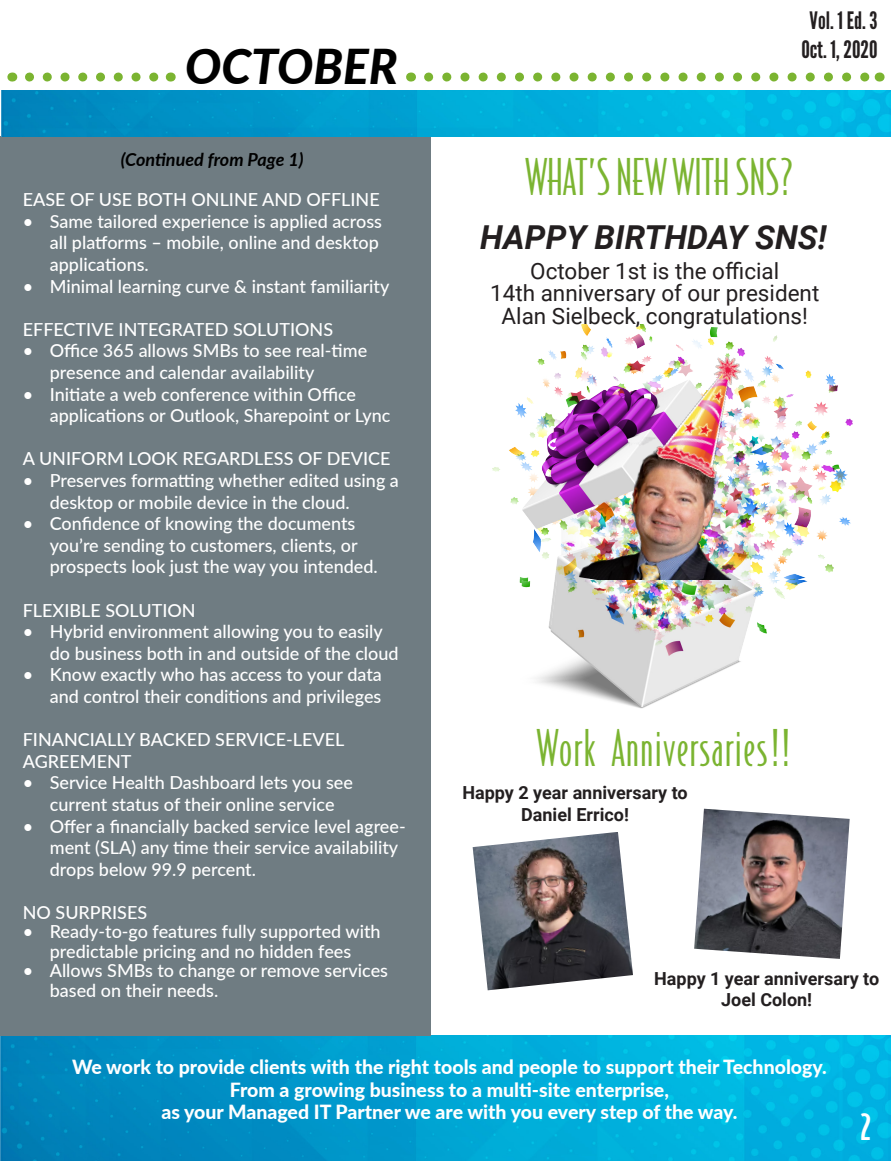
<style>
.page{position:relative;width:891px;height:1161px;background:#fff}
.page>*{position:absolute;margin:0;border:0;box-sizing:border-box;transform-origin:0 0}
.t1{font:300 48px "Bodega Sans";letter-spacing:.03em;color:#7bb431}
.t2{font:300 48px "Bodega Sans";color:#7bb431}
.t3{font:italic 800 48px "Lato";color:#000}
.t4{font:500 34.5px "Bodega Sans";color:#fff}
.t5{font:italic 700 33px "Roboto";color:#231f20}
.t6{font:24px "League Gothic";color:#231f20}
.t7{font:22.5px "Roboto";color:#231f20}
.t8{font:800 19.5px "Lato";color:#fff}
.t9{font:500 18px/21.6px "Lato";color:#fff}
.t10{font:700 18px "Roboto";color:#231f20}
.t11{font:italic 700 18px "Lato";color:#000}
</style>
<div class="page">
<img style="left:493px;top:324px;width:360px;height:256px">
<img style="left:1px;top:1036px;width:890px;height:125px">
<div style="left:0;top:136px;width:430px;height:900px;background:#6f7c82"></div>
<svg style="left:429px;top:73px;width:441px;height:9px"></svg>
<svg style="left:29px;top:73px;width:130px;height:9px"></svg>
<img style="left:1px;top:90px;width:890px;height:46px">
<img style="left:575px;top:426px;width:177px;height:154px">
<img style="left:519px;top:580px;width:289px;height:129px">
<img style="left:615px;top:324px;width:185px;height:181px">
<img style="left:694px;top:809px;width:156px;height:150px">
<img style="left:473px;top:832px;width:160px;height:158px">
<p class="t3" style="left:185px;top:31px;width:214px">OCTOBER</p>
<p class="t11" style="left:121px;top:146px;width:184px">(Continued from Page 1)</p>
<p class="t9" style="left:23px;top:188px;width:358px">EASE OF USE BOTH ONLINE AND OFFLINE</p>
<p class="t9" style="left:50px;top:210px;width:334px;text-indent:-27px">• Same tailored experience is applied across all platforms – mobile, online and desktop applications.</p>
<p class="t9" style="left:23px;top:274px;width:368px">• Minimal learning curve &amp; instant familiarity</p>
<p class="t9" style="left:23px;top:318px;width:312px">EFFECTIVE INTEGRATED SOLUTIONS</p>
<p class="t9" style="left:50px;top:339px;width:319px;text-indent:-27px">• Office 365 allows SMBs to see real-time presence and calendar availability</p>
<p class="t9" style="left:50px;top:382px;width:342px;text-indent:-27px">• Initiate a web conference within Office applications or Outlook, Sharepoint or Lync</p>
<p class="t9" style="left:23px;top:447px;width:369px">A UNIFORM LOOK REGARDLESS OF DEVICE</p>
<p class="t9" style="left:50px;top:469px;width:351px;text-indent:-27px">• Preserves formatting whether edited using a desktop or mobile device in the cloud.</p>
<p class="t9" style="left:50px;top:512px;width:329px;text-indent:-27px">• Confidence of knowing the documents you’re sending to customers, clients, or prospects look just the way you intended.</p>
<p class="t9" style="left:23px;top:598px;width:174px">FLEXIBLE SOLUTION</p>
<p class="t9" style="left:50px;top:620px;width:350px;text-indent:-27px">• Hybrid environment allowing you to easily do business both in and outside of the cloud</p>
<p class="t9" style="left:23px;top:663px;width:361px;text-align:right">• Know exactly who has access to your data and control their conditions and privileges</p>
<p class="t9" style="left:23px;top:728px;width:323px">FINANCIALLY BACKED SERVICE-LEVEL<br>AGREEMENT</p>
<p class="t9" style="left:23px;top:771px;width:332px;text-align:center">• Service Health Dashboard lets you see current status of their online service</p>
<p class="t9" style="left:50px;top:814px;width:357px;text-indent:-27px">• Offer a financially backed service level agree&shy;ment (SLA) any time their service availability drops below 99.9 percent.</p>
<p class="t9" style="left:23px;top:901px;width:126px">NO SURPRISES</p>
<p class="t9" style="left:23px;top:921px;width:359px;line-height:19.5px;text-align:center">• Ready-to-go features fully supported with predictable pricing and no hidden fees</p>
<p class="t9" style="left:50px;top:960px;width:340px;line-height:19.5px;text-indent:-27px">• Allows SMBs to change or remove services based on their needs.</p>
<p class="t6" style="left:810px;top:6px;width:70px">Vol. 1 Ed. 3</p>
<p class="t6" style="left:801px;top:35px;width:78px">Oct. 1, 2020</p>
<p class="t2" style="left:525px;top:149px;width:268px">WHAT’S NEW WITH SNS?</p>
<p class="t5" style="left:480px;top:214px;width:348px">HAPPY BIRTHDAY SNS!</p>
<p class="t7" style="left:530px;top:255px;width:251px">October 1st is the official</p>
<p class="t7" style="left:490px;top:277px;width:331px">14th anniversary of our president</p>
<p class="t7" style="left:502px;top:300px;width:308px">Alan Sielbeck, congratulations!</p>
<p class="t1" style="left:537px;top:720px;width:253px">Work Anniversaries!!</p>
<p class="t10" style="left:462px;top:780px;width:227px">Happy 2 year anniversary to</p>
<p class="t10" style="left:521px;top:802px;width:109px">Daniel Errico!</p>
<p class="t10" style="left:654px;top:966px;width:227px">Happy 1 year anniversary to</p>
<p class="t10" style="left:721px;top:987px;width:93px">Joel Colon!</p>
<p class="t8" style="left:72px;top:1053px;width:756px">We work to provide clients with the right tools and people to support their Technology.</p>
<p class="t8" style="left:230px;top:1075px;width:441px">From a growing business to a multi-site enterprise,</p>
<p class="t8" style="left:161px;top:1098px;width:578px">as your Managed IT Partner we are with you every step of the way.</p>
<p class="t4" style="left:861px;top:1106px;width:12px">2</p>
</div>
